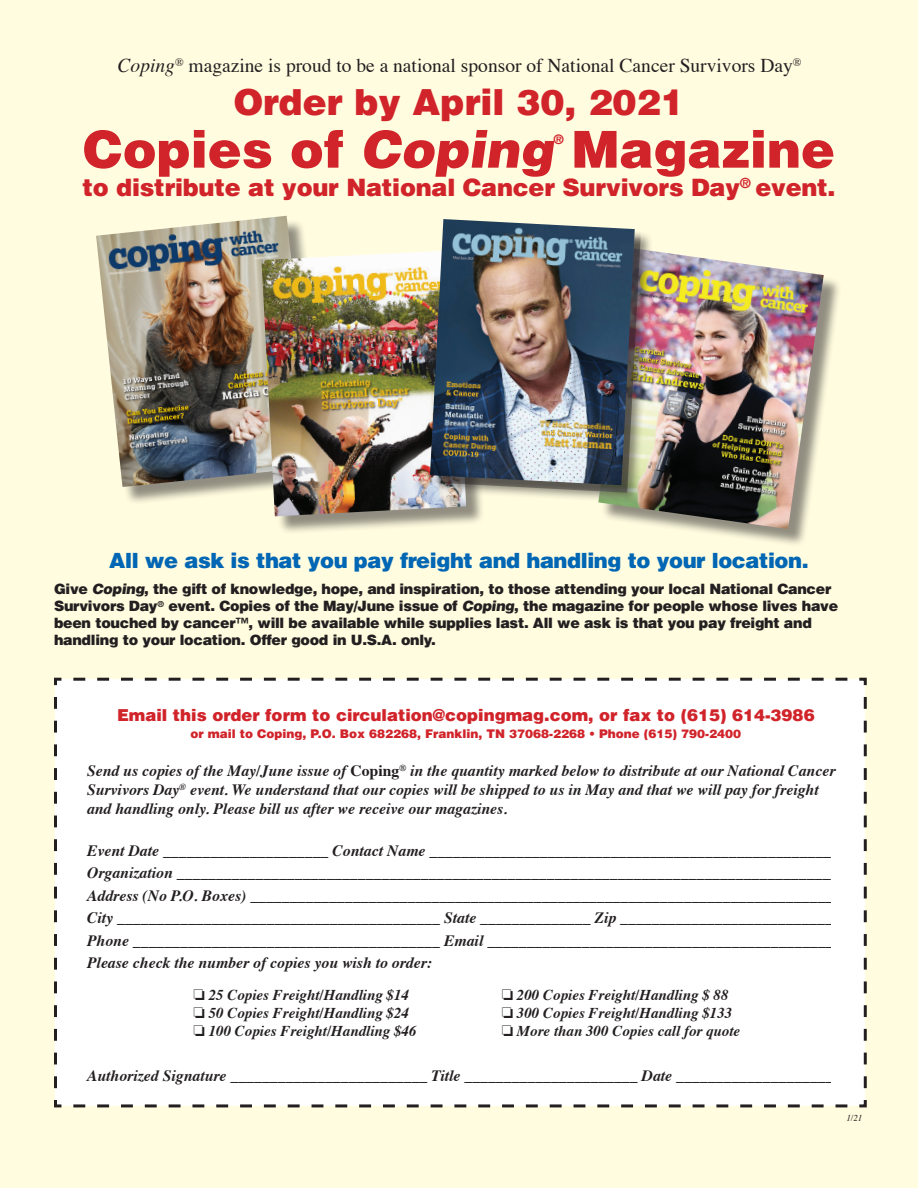
<style>
.page{position:relative;width:918px;height:1188px;background:#fffce0}
.page>*{position:absolute;margin:0;border:0;box-sizing:border-box;transform-origin:0 0}
.t1{font:900 51px "Helvetica";color:#d1232a}
.t2{font:900 36px "Helvetica";color:#d1232a}
.t3{font:900 24px "Helvetica";letter-spacing:-.01em;color:#d1232a}
.t4{font:900 21px "Helvetica";letter-spacing:-.02em;color:#0166b3}
.t5{font:19.5px "Times";color:#231f20}
.t6{font:900 16.5px "Helvetica";color:#d1232a}
.t7{font:italic 700 15.75px/18.9px "Times";color:#231f20}
.t8{font:italic 700 15px "Times";color:#231f20}
.t9{font:900 14.25px/17.1px "Helvetica";letter-spacing:-.02em;color:#231f20}
.t10{font:900 13.05px "Helvetica";color:#d1232a}
.t11{font:900 12px "Helvetica";color:#d1232a}
.t12{font:italic 9px "Times";color:#231f20}
.s1{font-style:italic}
.s2{font-style:normal}
</style>
<div class="page">
<div style="left:54px;top:677px;width:813px;height:431px;background:#fff"></div>
<div style="left:832px;top:838px;width:20px;height:256px;background:#fff"></div>
<div style="left:99px;top:218px;width:232px;height:288px;background:#231f20;opacity:.5"></div>
<img style="left:96px;top:216px;width:217px;height:271px">
<div style="left:264px;top:253px;width:221px;height:282px;background:#231f20;opacity:.5"></div>
<img style="left:261px;top:250px;width:205px;height:266px">
<div style="left:601px;top:251px;width:241px;height:296px;background:#231f20;opacity:.5"></div>
<img style="left:601px;top:251px;width:223px;height:278px">
<div style="left:432px;top:222px;width:221px;height:282px;background:#231f20;opacity:.5"></div>
<div style="left:433px;top:222px;width:208px;height:271px;background:#231f20;opacity:.5"></div>
<img style="left:430px;top:219px;width:205px;height:266px">
<p class="t5" style="left:118px;top:48px;width:685px"><span class="s1">Coping</span><sup>®</sup> magazine is proud to be a national sponsor of National Cancer Survivors Day<sup>®</sup></p>
<p class="t2" style="left:233px;top:79px;width:453px">Order by April 30, 2021</p>
<p class="t1" style="left:83px;top:116px;width:753px">Copies of Coping Magazine</p>
<p class="t10" style="left:553px;top:130px;width:12px">®</p>
<p class="t3" style="left:82px;top:172px;width:755px">to distribute at your National Cancer Survivors Day<sup>®</sup> event.</p>
<p class="t4" style="left:109px;top:547px;width:701px">All we ask is that you pay freight and handling to your location.</p>
<p class="t9" style="left:54px;top:580px;width:779px">Give Coping, the gift of knowledge, hope, and inspiration, to those attending your local National Cancer</p>
<p class="t9" style="left:54px;top:597px;width:786px">Survivors Day<sup>®</sup> event. Copies of the May/June issue of Coping, the magazine for people whose lives have been touched by cancer™, will be available while supplies last. All we ask is that you pay freight and handling to your location. Offer good in U.S.A. only.</p>
<p class="t6" style="left:117px;top:704px;width:699px">Email this order form to circulation@copingmag.com, or fax to (615) 614-3986</p>
<p class="t11" style="left:191px;top:726px;width:552px">or mail to Coping, P.O. Box 682268, Franklin, TN 37068-2268 • Phone (615) 790-2400</p>
<p class="t7" style="left:87px;top:760px;width:750px">Send us copies of the May/June issue of <span class="s2">Coping</span><sup>®</sup> in the quantity marked below to distribute at our National Cancer<br>Survivors Day<sup>®</sup> event. We understand that our copies will be shipped to us in May and that we will pay for freight and handling only. Please bill us after we receive our magazines.</p>
<p class="t7" style="left:87px;top:839px;width:754px">Event Date _____________________ Contact Name ____________________________________________________</p>
<p class="t7" style="left:87px;top:862px;width:753px">Organization ____________________________________________________________________________________</p>
<p class="t7" style="left:87px;top:884px;width:755px">Address (No P.O. Boxes) ___________________________________________________________________________</p>
<p class="t7" style="left:87px;top:907px;width:755px">City _________________________________________ State ______________ Zip ____________________________</p>
<p class="t7" style="left:87px;top:929px;width:748px">Phone _______________________________________ Email ____________________________________________</p>
<p class="t7" style="left:87px;top:952px;width:347px">Please check the number of copies you wish to order:</p>
<p class="t8" style="left:194px;top:981px;width:217px">□ 25 Copies Freight/Handling $14</p>
<p class="t8" style="left:194px;top:999px;width:217px">□ 50 Copies Freight/Handling $24</p>
<p class="t8" style="left:194px;top:1017px;width:225px">□ 100 Copies Freight/Handling $46</p>
<p class="t8" style="left:502px;top:981px;width:228px">□ 200 Copies Freight/Handling $ 88</p>
<p class="t8" style="left:502px;top:999px;width:232px">□ 300 Copies Freight/Handling $133</p>
<p class="t8" style="left:502px;top:1017px;width:240px">□ More than 300 Copies call for quote</p>
<p class="t7" style="left:87px;top:1064px;width:756px">Authorized Signature _________________________ Title ______________________ Date _____________________</p>
<p class="t12" style="left:846px;top:1111px;width:18px">1/21</p>
</div>
